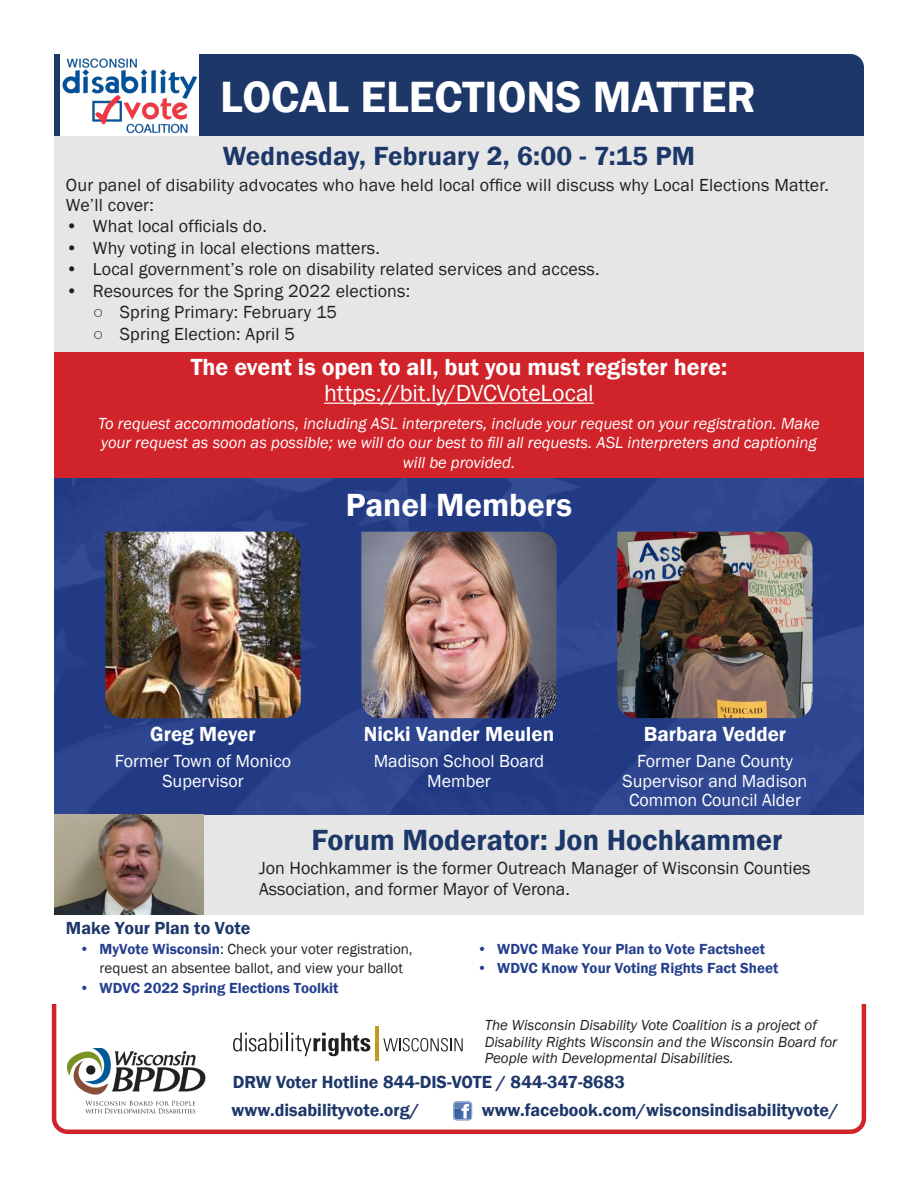
<style>
.page{position:relative;width:918px;height:1188px;background:#fff}
.page>*{position:absolute;margin:0;border:0;box-sizing:border-box;transform-origin:0 0}
.t1{font:600 45px "Franklin Gothic";color:#fff}
.Heading_2{font:600 33px "Franklin Gothic";color:#fff}
.Heading_2-2{font:600 30px "Franklin Gothic";color:#1d3769}
.Heading_2-3{font:600 27px "Franklin Gothic";letter-spacing:.01em;color:#1d3769}
.t2{font:600 24px "Franklin Gothic";color:#fff}
.t3{font:24px "Franklin Gothic";letter-spacing:-.005em;color:#fff}
.Heading_3{font:600 21px "Franklin Gothic";color:#fff}
.t4{font:18px/19.5px "Franklin Gothic";letter-spacing:.01em;color:#231f20}
.Heading_2-4{font:600 18px "Franklin Gothic";color:#1d3769}
.t5{font:18px/19.5px "Franklin Gothic";color:#fff;text-align:center}
.t6{font:italic 16.5px/19.5px "Franklin Gothic";color:#fff;text-align:center}
.No_Spacing{font:italic 15px/16.5px "Franklin Gothic";color:#231f20}
.t7{font:600 15px "Franklin Gothic";color:#253f8e}
.t8{font:15px/19.5px "Franklin Gothic";color:#231f20}
.s1{font-weight:600;color:#253f8e}
</style>
<div class="page">
<div style="left:54px;top:54px;width:810px;height:83px;background:#1d3769"></div>
<svg style="left:60px;top:54px;width:139px;height:83px"></svg>
<img style="left:60px;top:55px;width:139px;height:81px">
<div style="left:54px;top:137px;width:810px;height:216px;background:#e6e6e6"></div>
<img style="left:54px;top:478px;width:810px;height:337px">
<img style="left:617px;top:532px;width:196px;height:186px">
<img style="left:361px;top:532px;width:196px;height:186px">
<img style="left:105px;top:532px;width:196px;height:186px">
<svg style="left:51px;top:1004px;width:816px;height:130px"></svg>
<svg style="left:233px;top:1033px;width:137px;height:23px"></svg>
<svg style="left:383px;top:1038px;width:80px;height:13px"></svg>
<hr style="left:375px;top:1026px;width:4px;height:34px;background:#c09b1c">
<img style="left:67px;top:1048px;width:142px;height:69px">
<svg style="left:453px;top:1101px;width:19px;height:19px"></svg>
<div style="left:203px;top:815px;width:661px;height:99px;background:#e6e6e6"></div>
<img style="left:54px;top:815px;width:149px;height:99px">
<div style="left:54px;top:353px;width:810px;height:125px;background:#d1232a"></div>
<hr style="left:324px;top:403px;width:270px;height:1px;background:#fff">
<h1 class="t1" style="left:220px;top:69px;width:537px">LOCAL ELECTIONS MATTER</h1>
<h2 class="Heading_2-3" style="left:223px;top:140px;width:474px">Wednesday, February 2, 6:00 - 7:15 PM</h2>
<p class="t4" style="left:66px;top:176px;width:765px">Our panel of disability advocates who have held local office will discuss why Local Elections Matter.<br>We’ll cover:</p>
<p class="t4" style="left:66px;top:217px;width:203px">• What local officials do.</p>
<p class="t4" style="left:66px;top:239px;width:316px">• Why voting in local elections matters.</p>
<p class="t4" style="left:66px;top:260px;width:535px">• Local government’s role on disability related services and access.</p>
<p class="t4" style="left:66px;top:282px;width:346px">• Resources for the Spring 2022 elections:</p>
<p class="t4" style="left:93px;top:303px;width:246px">○ Spring Primary: February 15</p>
<p class="t4" style="left:93px;top:325px;width:204px">○ Spring Election: April 5</p>
<p class="t2" style="left:191px;top:352px;width:538px">The event is open to all, but you must register here:</p>
<p class="t3" style="left:324px;top:379px;width:271px">https://bit.ly/DVCVoteLocal</p>
<p class="t6" style="left:98px;top:414px;width:723px">To request accommodations, including ASL interpreters, include your request on your registration. Make your request as soon as possible; we will do our best to fill all requests. ASL interpreters and captioning will be provided.</p>
<h2 class="Heading_2" style="left:346px;top:485px;width:228px">Panel Members</h2>
<h3 class="Heading_3" style="left:150px;top:721px;width:107px">Greg Meyer</h3>
<p class="t5" style="left:115px;top:752px;width:178px">Former Town of Monico<br>Supervisor</p>
<h3 class="Heading_3" style="left:364px;top:721px;width:192px">Nicki Vander Meulen</h3>
<p class="t5" style="left:374px;top:752px;width:172px">Madison School Board<br>Member</p>
<h3 class="Heading_3" style="left:644px;top:721px;width:144px">Barbara Vedder</h3>
<p class="t5" style="left:623px;top:752px;width:186px">Former Dane County<br>Supervisor and Madison<br>Common Council Alder</p>
<h2 class="Heading_2-2" style="left:311px;top:821px;width:473px">Forum Moderator: Jon Hochkammer</h2>
<p class="t4" style="left:259px;top:858px;width:553px;line-height:21px">Jon Hochkammer is the former Outreach Manager of Wisconsin Counties<br>Association, and former Mayor of Verona.</p>
<h2 class="Heading_2-4" style="left:66px;top:917px;width:186px">Make Your Plan to Vote</h2>
<p class="t8" style="left:100px;top:939px;width:315px;text-indent:-20px"><span class="s1">• MyVote Wisconsin</span>: Check your voter registration, request an absentee ballot, and view your ballot</p>
<p class="t7" style="left:79px;top:978px;width:261px">• WDVC 2022 Spring Elections Toolkit</p>
<p class="t7" style="left:477px;top:939px;width:290px">• WDVC Make Your Plan to Vote Factsheet</p>
<p class="t7" style="left:477px;top:959px;width:303px">• WDVC Know Your Voting Rights Fact Sheet</p>
<p class="No_Spacing" style="left:485px;top:1017px;width:354px">The Wisconsin Disability Vote Coalition is a project of<br>Disability Rights Wisconsin and the Wisconsin Board for<br>People with Developmental Disabilities.</p>
<p class="Heading_2-4" style="left:233px;top:1071px;width:394px">DRW Voter Hotline 844-DIS-VOTE / 844-347-8683</p>
<p class="Heading_2-4" style="left:232px;top:1099px;width:189px">www.disabilityvote.org/</p>
<p class="Heading_2-4" style="left:482px;top:1099px;width:358px">www.facebook.com/wisconsindisabilityvote/</p>
</div>
